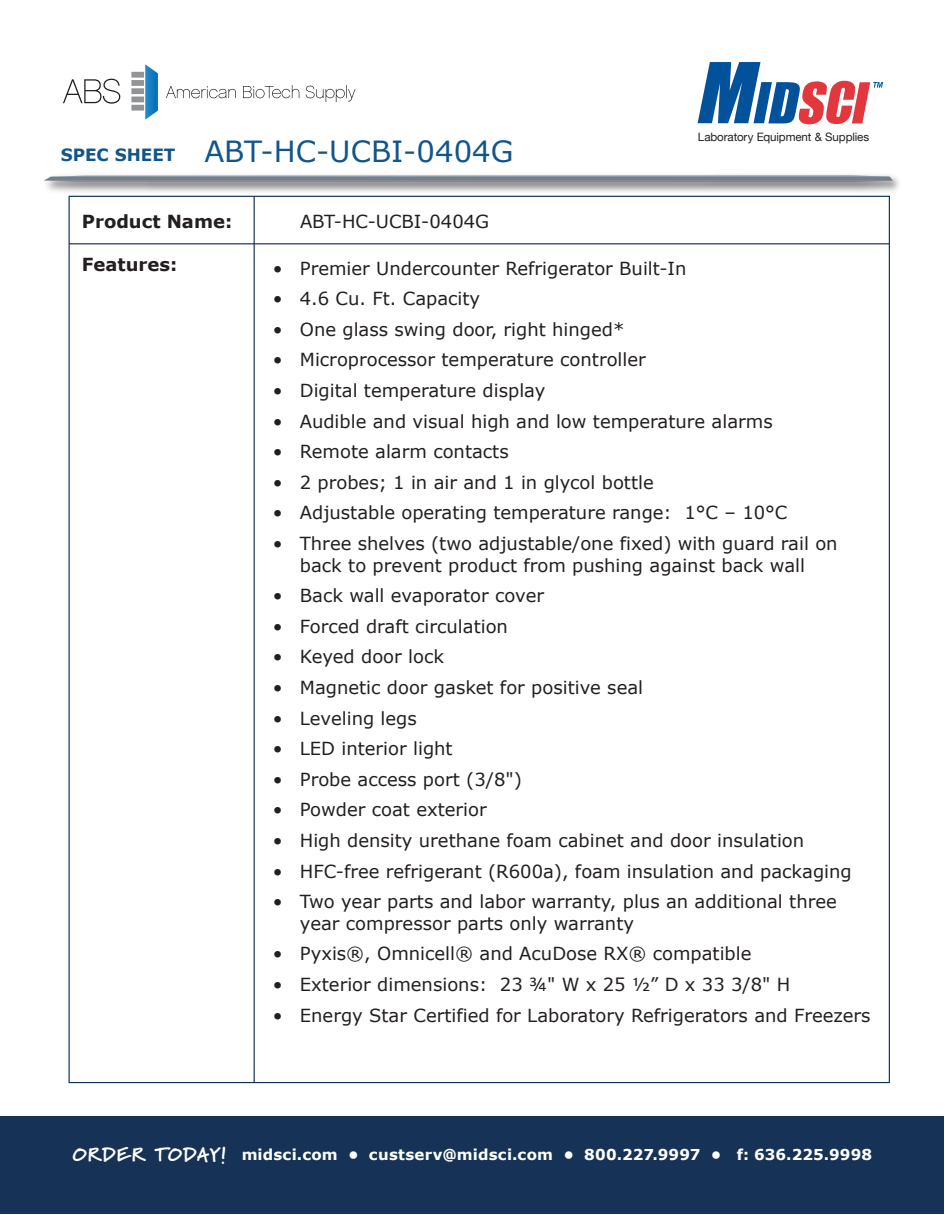
<style>
.page{position:relative;width:945px;height:1215px;background:#fff}
.page>*{position:absolute;margin:0;border:0;box-sizing:border-box;transform-origin:0 0}
.t1{font:29.1px "Verdana";color:#11568a}
.t2{font:18px/21.6px "Verdana";color:#231f20;text-align:center}
.t3{font:700 18px "Verdana";color:#231f20}
.t4{font:700 15px "Verdana";letter-spacing:.01em;color:#fff}
.t5{font:11.55px "Helvetica Neue";letter-spacing:-.01em;color:#231f20}
.s1{font-weight:700;font-size:16.95px}
.s2{font-family:"Marydale";font-weight:900;font-size:19.5px}
</style>
<div class="page">
<svg style="left:63px;top:79px;width:57px;height:25px"></svg>
<svg style="left:166px;top:86px;width:70px;height:12px"></svg>
<svg style="left:243px;top:85px;width:56px;height:13px"></svg>
<svg style="left:306px;top:85px;width:49px;height:17px"></svg>
<div style="left:131px;top:105px;width:13px;height:6px;background:#929497"></div>
<div style="left:131px;top:97px;width:13px;height:5px;background:#929497"></div>
<div style="left:131px;top:88px;width:13px;height:6px;background:#929497"></div>
<div style="left:131px;top:80px;width:13px;height:6px;background:#929497"></div>
<div style="left:131px;top:72px;width:13px;height:6px;background:#929497"></div>
<svg style="left:145px;top:64px;width:13px;height:56px"></svg>
<svg style="left:44px;top:175px;width:849px;height:7px;background:#86909b"></svg>
<div style="left:0;top:1116px;width:944px;height:98px;background:#163257"></div>
<svg style="left:698px;top:62px;width:185px;height:62px"></svg>
<hr style="left:69px;top:243px;width:820px;height:1px;background:#163257">
<hr style="left:254px;top:196px;width:1px;height:887px;background:#163257">
<h1 class="t1" style="left:61px;top:133px;width:454px"><span class="s1">SPEC SHEET</span> ABT-HC-UCBI-0404G</h1>
<p class="t5" style="left:698px;top:128px;width:173px">Laboratory Equipment &amp; Supplies</p>
<p class="t3" style="left:82px;top:210px;width:152px">Product Name:</p>
<p class="t3" style="left:82px;top:253px;width:97px">Features:</p>
<p class="t2" style="left:300px;top:211px;width:191px">ABT-HC-UCBI-0404G</p>
<p class="t2" style="left:273px;top:258px;width:415px">• Premier Undercounter Refrigerator Built-In</p>
<p class="t2" style="left:273px;top:288px;width:209px">• 4.6 Cu. Ft. Capacity</p>
<p class="t2" style="left:273px;top:319px;width:353px">• One glass swing door, right hinged*</p>
<p class="t2" style="left:273px;top:349px;width:375px">• Microprocessor temperature controller</p>
<p class="t2" style="left:273px;top:380px;width:274px">• Digital temperature display</p>
<p class="t2" style="left:273px;top:411px;width:501px">• Audible and visual high and low temperature alarms</p>
<p class="t2" style="left:273px;top:441px;width:237px">• Remote alarm contacts</p>
<p class="t2" style="left:273px;top:472px;width:382px">• 2 probes; 1 in air and 1 in glycol bottle</p>
<p class="t2" style="left:273px;top:502px;width:516px">• Adjustable operating temperature range: 1°C – 10°C</p>
<p class="t2" style="left:273px;top:533px;width:566px">• Three shelves (two adjustable/one fixed) with guard rail on back to prevent product from pushing against back wall</p>
<p class="t2" style="left:273px;top:585px;width:273px">• Back wall evaporator cover</p>
<p class="t2" style="left:273px;top:616px;width:237px">• Forced draft circulation</p>
<p class="t2" style="left:273px;top:646px;width:173px">• Keyed door lock</p>
<p class="t2" style="left:273px;top:677px;width:372px">• Magnetic door gasket for positive seal</p>
<p class="t2" style="left:273px;top:708px;width:146px">• Leveling legs</p>
<p class="t2" style="left:273px;top:738px;width:181px">• LED interior light</p>
<p class="t2" style="left:273px;top:769px;width:251px">• Probe access port (3/8")</p>
<p class="t2" style="left:273px;top:799px;width:216px">• Powder coat exterior</p>
<p class="t2" style="left:273px;top:830px;width:533px">• High density urethane foam cabinet and door insulation</p>
<p class="t2" style="left:273px;top:861px;width:581px">• HFC-free refrigerant (R600a), foam insulation and packaging</p>
<p class="t2" style="left:300px;top:891px;width:539px;text-align:left;text-indent:-27px">• Two year parts and labor warranty, plus an additional three year compressor parts only warranty</p>
<p class="t2" style="left:273px;top:943px;width:480px">• Pyxis®, Omnicell® and AcuDose RX® compatible</p>
<p class="t2" style="left:273px;top:974px;width:519px">• Exterior dimensions: 23 ¾" W x 25 ½” D x 33 3/8" H</p>
<p class="t2" style="left:273px;top:1005px;width:599px">• Energy Star Certified for Laboratory Refrigerators and Freezers</p>
<p class="t4" style="left:73px;top:1145px;width:801px"><span class="s2">ORDER TODAY!</span> midsci.com • custserv@midsci.com • 800.227.9997 • f: 636.225.9998</p>
</div>
